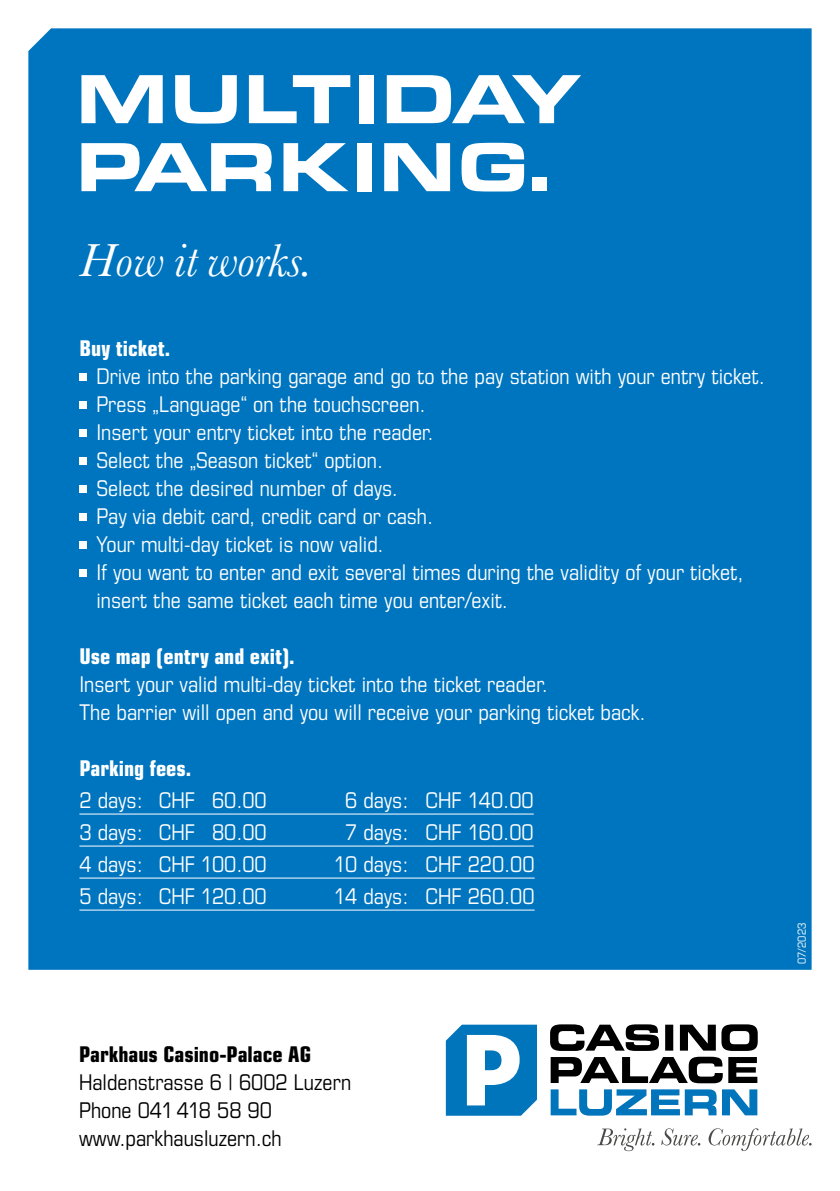
<style>
.page{position:relative;width:840px;height:1191px;background:#fff}
.page>*{position:absolute;margin:0;border:0;box-sizing:border-box;transform-origin:0 0}
.t1{font:900 72px/68px "Eurostile Ext";color:#fff}
.t2{font:italic 48px "Baskerville";color:#fff}
.t3{font:23.6px/28px "Eurostile Con";color:#fff}
.t4{font:23.6px/28px "Eurostile Con";color:#000}
.t5{font:23.6px "Eurostile Con Hea";color:#fff}
.t6{font:23.6px "Eurostile Con Hea";color:#000}
.t7{font:12px "Eurostile Con";color:#fff}
</style>
<div class="page">
<div style="left:28px;top:28px;width:783px;height:941px;background:#0075bf"></div>
<svg style="left:550px;top:1089px;width:207px;height:26px"></svg>
<svg style="left:550px;top:1024px;width:207px;height:59px"></svg>
<svg style="left:445px;top:1024px;width:91px;height:91px"></svg>
<svg style="left:597px;top:1128px;width:57px;height:23px"></svg>
<svg style="left:661px;top:1128px;width:39px;height:17px"></svg>
<svg style="left:708px;top:1128px;width:103px;height:23px"></svg>
<hr style="left:79px;top:813px;width:454px;height:1px;background:#fff">
<hr style="left:79px;top:845px;width:454px;height:1px;background:#fff">
<hr style="left:79px;top:877px;width:455px;height:1px;background:#fff">
<hr style="left:79px;top:909px;width:455px;height:1px;background:#fff">
<div style="left:79px;top:373px;width:7px;height:7px;background:#fff"></div>
<div style="left:79px;top:401px;width:7px;height:7px;background:#fff"></div>
<div style="left:79px;top:429px;width:7px;height:7px;background:#fff"></div>
<div style="left:79px;top:457px;width:7px;height:7px;background:#fff"></div>
<div style="left:79px;top:485px;width:7px;height:7px;background:#fff"></div>
<div style="left:79px;top:513px;width:7px;height:7px;background:#fff"></div>
<div style="left:79px;top:541px;width:7px;height:7px;background:#fff"></div>
<div style="left:79px;top:569px;width:7px;height:7px;background:#fff"></div>
<h1 class="t1" style="left:75px;top:60px;width:508px">MULTIDAY<br>PARKING.</h1>
<h2 class="t2" style="left:79px;top:228px;width:235px">How it works.</h2>
<p class="t5" style="left:79px;top:331px;width:92px">Buy ticket.</p>
<p class="t3" style="left:96px;top:361px;width:669px">Drive into the parking garage and go to the pay station with your entry ticket.<br>Press „Language“ on the touchscreen.<br>Insert your entry ticket into the reader.<br>Select the „Season ticket“ option.<br>Select the desired number of days.<br>Pay via debit card, credit card or cash.<br>Your multi-day ticket is now valid.<br>If you want to enter and exit several times during the validity of your ticket, insert the same ticket each time you enter/exit.</p>
<p class="t5" style="left:79px;top:639px;width:217px">Use map (entry and exit).</p>
<p class="t3" style="left:79px;top:669px;width:567px">Insert your valid multi-day ticket into the ticket reader.<br>The barrier will open and you will receive your parking ticket back.</p>
<p class="t5" style="left:79px;top:751px;width:113px">Parking fees.</p>
<p class="t3" style="left:79px;top:785px;width:189px">2 days: CHF 60.00</p>
<p class="t3" style="left:345px;top:785px;width:190px">6 days: CHF 140.00</p>
<p class="t3" style="left:79px;top:817px;width:189px">3 days: CHF 80.00</p>
<p class="t3" style="left:345px;top:817px;width:190px">7 days: CHF 160.00</p>
<p class="t3" style="left:79px;top:849px;width:189px">4 days: CHF 100.00</p>
<p class="t3" style="left:334px;top:849px;width:202px">10 days: CHF 220.00</p>
<p class="t3" style="left:79px;top:881px;width:189px">5 days: CHF 120.00</p>
<p class="t3" style="left:334px;top:881px;width:202px">14 days: CHF 260.00</p>
<p class="t6" style="left:79px;top:1036px;width:233px">Parkhaus Casino-Palace AG</p>
<p class="t4" style="left:79px;top:1066px;width:273px">Haldenstrasse 6 | 6002 Luzern<br>Phone 041 418 58 90 www.parkhausluzern.ch</p>
<p class="t7" style="left:793px;top:964px;width:43px;rotate:-90deg">07/2023</p>
</div>
